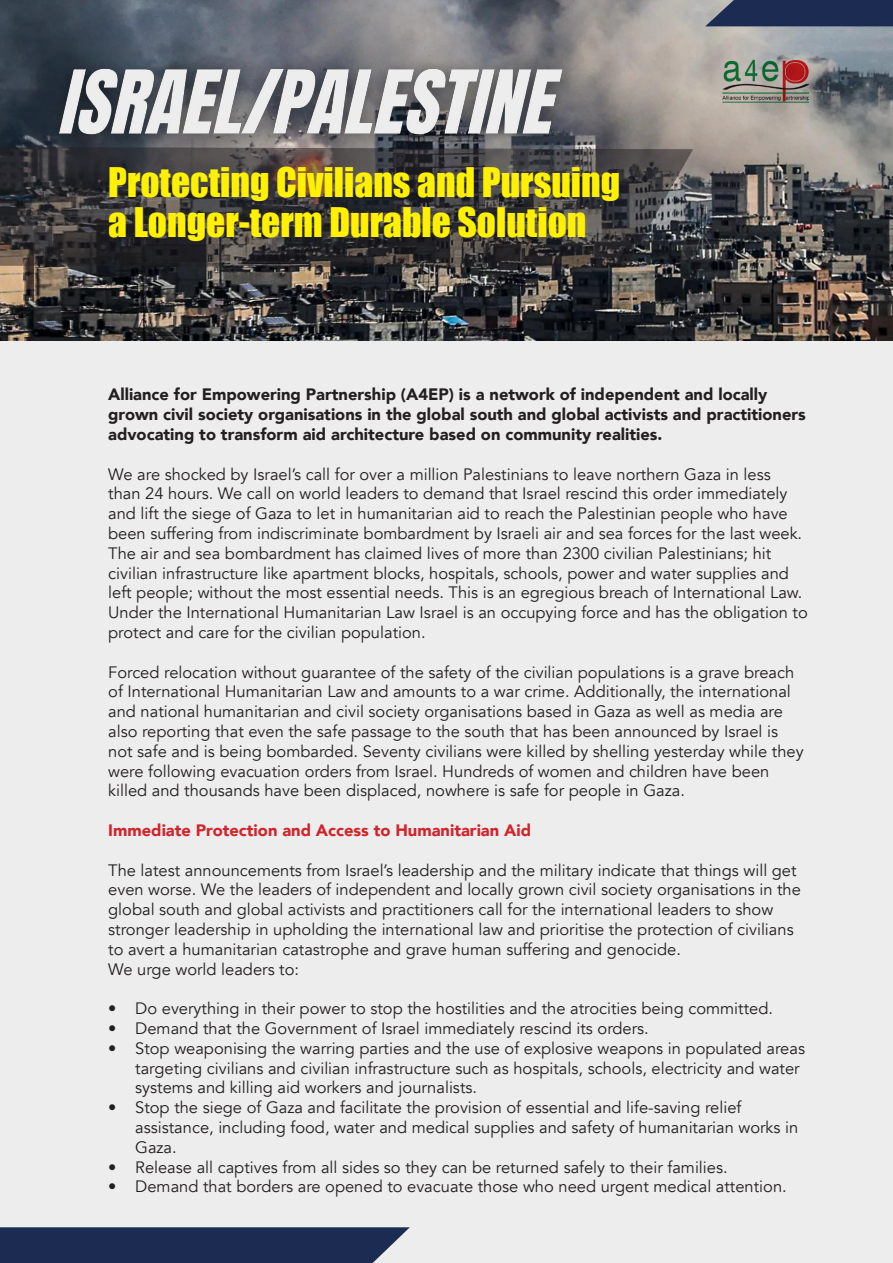
<style>
.page{position:relative;width:893px;height:1263px;background:#ededed}
.page>*{position:absolute;margin:0;border:0;box-sizing:border-box;transform-origin:0 0}
.t1{font:37.5px "Impact";color:#fff101}
.t2{font:16.5px/19.8px "Avenir";color:#231f20}
.t3{font:900 16.5px/19.8px "Avenir";color:#231f20}
.t4{font:900 16.5px "Avenir";color:#d1232a}
</style>
<div class="page">
<img style="left:0;top:0;width:893px;height:341px">
<svg style="left:0;top:1227px;width:410px;height:36px"></svg>
<svg style="left:705px;top:0;width:188px;height:26px"></svg>
<img style="left:32px;top:44px;width:558px;height:103px">
<svg style="left:0;top:147px;width:693px;height:121px"></svg>
<img style="left:719px;top:54px;width:90px;height:55px">
<p class="t1" style="left:108px;top:153px;width:514px">Protecting Civilians and Pursuing</p>
<p class="t1" style="left:108px;top:193px;width:480px">a Longer-term Durable Solution</p>
<p class="t3" style="left:108px;top:384px;width:699px">Alliance for Empowering Partnership (A4EP) is a network of independent and locally grown civil society organisations in the global south and global activists and practitioners advocating to transform aid architecture based on community realities.</p>
<p class="t2" style="left:108px;top:464px;width:701px">We are shocked by Israel’s call for over a million Palestinians to leave northern Gaza in less<br>than 24 hours. We call on world leaders to demand that Israel rescind this order immediately and lift the siege of Gaza to let in humanitarian aid to reach the Palestinian people who have been suffering from indiscriminate bombardment by Israeli air and sea forces for the last week.<br>The air and sea bombardment has claimed lives of more than 2300 civilian Palestinians; hit civilian infrastructure like apartment blocks, hospitals, schools, power and water supplies and left people; without the most essential needs. This is an egregious breach of International Law.<br>Under the International Humanitarian Law Israel is an occupying force and has the obligation to protect and care for the civilian population.</p>
<p class="t2" style="left:108px;top:662px;width:697px">Forced relocation without guarantee of the safety of the civilian populations is a grave breach of International Humanitarian Law and amounts to a war crime. Additionally, the international and national humanitarian and civil society organisations based in Gaza as well as media are also reporting that even the safe passage to the south that has been announced by Israel is not safe and is being bombarded. Seventy civilians were killed by shelling yesterday while they were following evacuation orders from Israel. Hundreds of women and children have been killed and thousands have been displaced, nowhere is safe for people in Gaza.</p>
<p class="t4" style="left:108px;top:816px;width:424px">Immediate Protection and Access to Humanitarian Aid</p>
<p class="t2" style="left:108px;top:860px;width:694px">The latest announcements from Israel’s leadership and the military indicate that things will get even worse. We the leaders of independent and locally grown civil society organisations in the global south and global activists and practitioners call for the international leaders to show stronger leadership in upholding the international law and prioritise the protection of civilians to avert a humanitarian catastrophe and grave human suffering and genocide.</p>
<p class="t2" style="left:108px;top:959px;width:192px">We urge world leaders to:</p>
<p class="t2" style="left:108px;top:999px;width:666px">• Do everything in their power to stop the hostilities and the atrocities being committed.</p>
<p class="t2" style="left:108px;top:1019px;width:542px">• Demand that the Government of Israel immediately rescind its orders.</p>
<p class="t2" style="left:135px;top:1038px;width:671px;text-indent:-27px">• Stop weaponising the warring parties and the use of explosive weapons in populated areas targeting civilians and civilian infrastructure such as hospitals, schools, electricity and water systems and killing aid workers and journalists.</p>
<p class="t2" style="left:135px;top:1098px;width:665px;text-indent:-27px">• Stop the siege of Gaza and facilitate the provision of essential and life-saving relief assistance, including food, water and medical supplies and safety of humanitarian works in<br>Gaza.</p>
<p class="t2" style="left:108px;top:1157px;width:621px">• Release all captives from all sides so they can be returned safely to their families.</p>
<p class="t2" style="left:108px;top:1177px;width:680px">• Demand that borders are opened to evacuate those who need urgent medical attention.</p>
</div>
